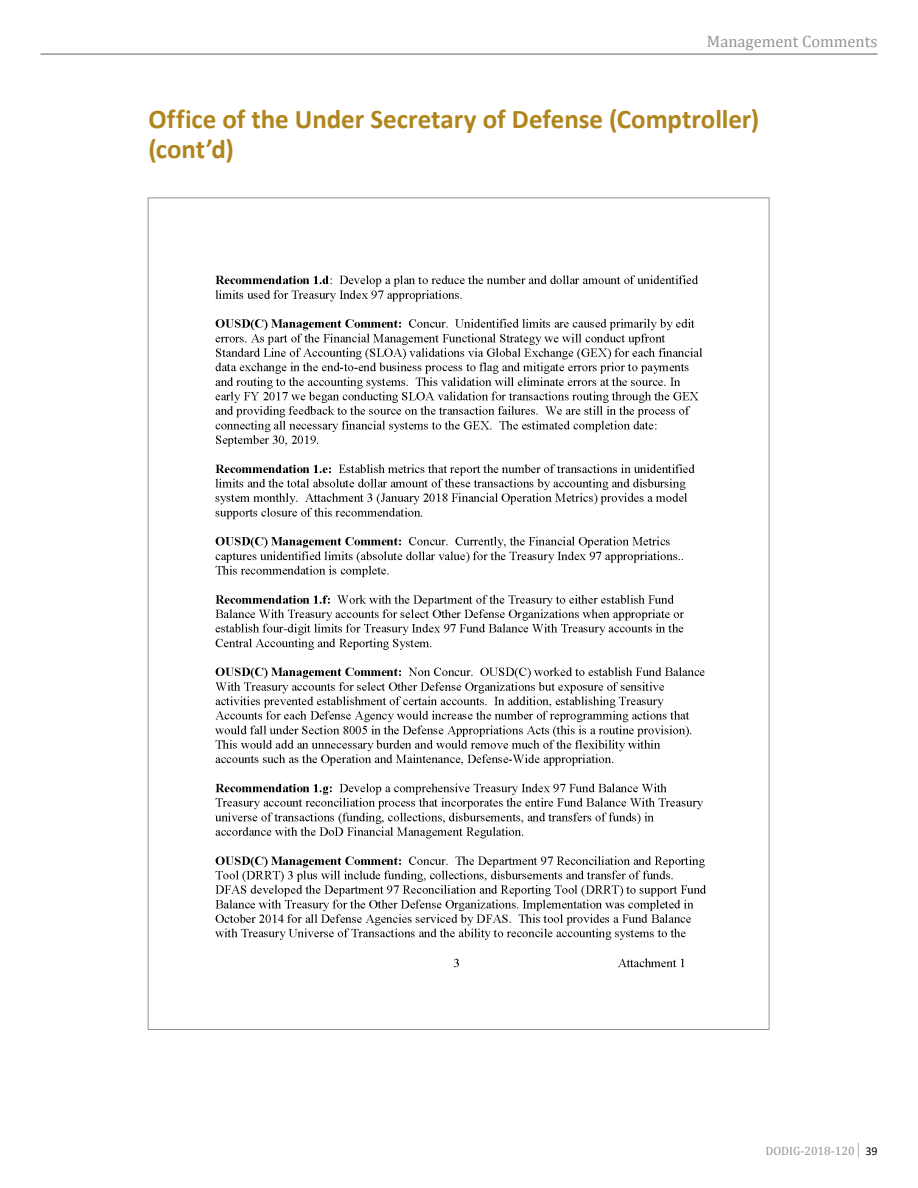
<style>
.page{position:relative;width:918px;height:1188px;background:#fff}
.page>*{position:absolute;margin:0;border:0;box-sizing:border-box;transform-origin:0 0}
.t1{font:700 27px/30px "Calibri";letter-spacing:-.005em;color:#b0851e}
.t2{font:16.5px "Cambria";color:#939598}
.t3{font:12px "Cambria";color:#939598}
.s1{font-family:"Calibri";color:#000}
</style>
<div class="page">
<hr style="left:40px;top:53px;width:838px;height:2px;background:#939598">
<img style="left:215px;top:275px;width:491px;height:693px">
<p class="t2" style="left:707px;top:31px;width:172px">Management Comments</p>
<p class="t1" style="left:148px;top:103px;width:612px">Office of the Under Secretary of Defense (Comptroller) (cont’d)</p>
<p class="t3" style="left:765px;top:1143px;width:114px">DODIG-2018-120│ <span class="s1">39</span></p>
</div>
